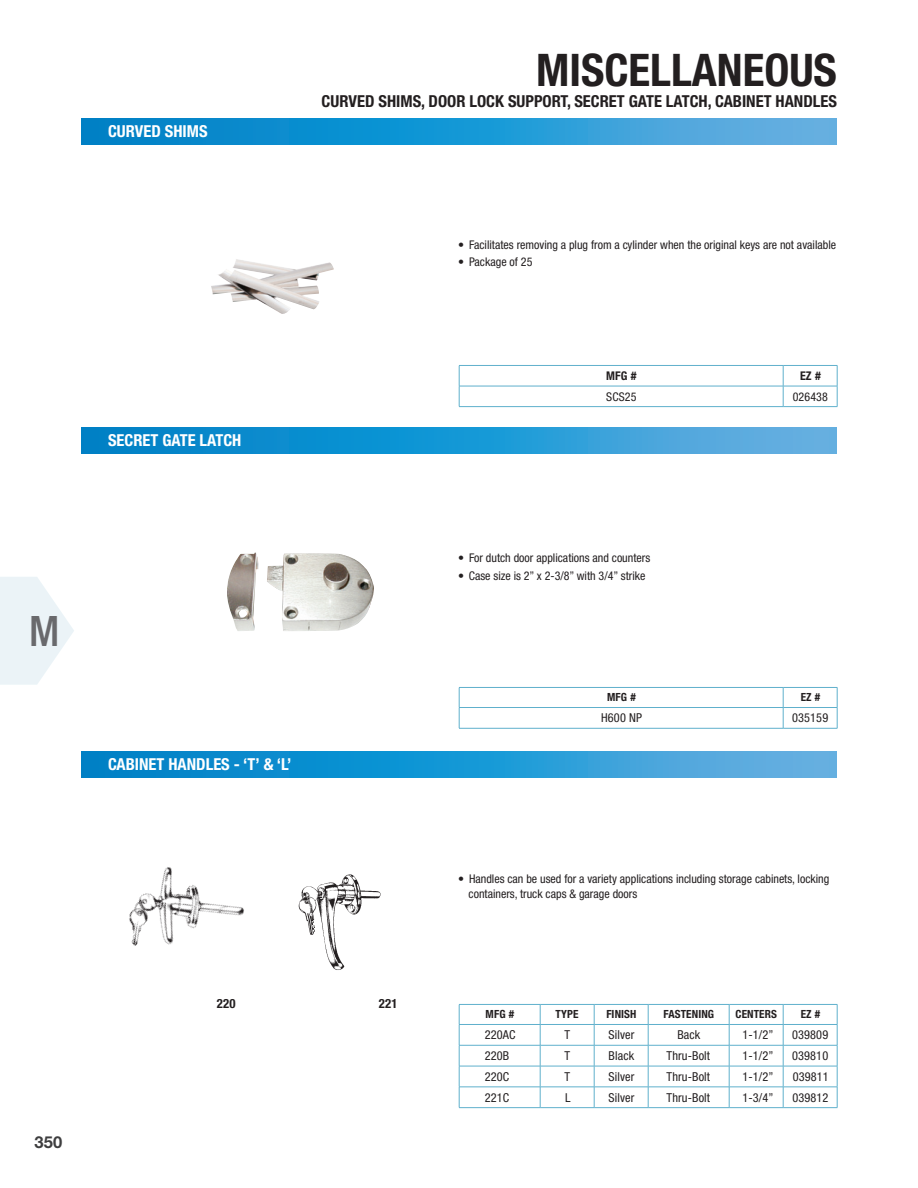
<style>
.page{position:relative;width:918px;height:1188px;background:#fff}
.page>*{position:absolute;margin:0;border:0;box-sizing:border-box;transform-origin:0 0}
.t1{font:700 condensed 45px "Helvetica Neue LT Std";color:#231f20}
.t2{font:500 condensed 42px "Helvetica Neue LT Std";color:#69696c}
.t3{font:700 condensed 16.5px "Helvetica Neue LT Std";color:#231f20}
.t4{font:700 condensed 16.5px "Helvetica Neue LT Std";color:#fff}
.t5{font:700 16.5px "Helvetica Neue LT Std";color:#3e3e3f}
.t6{font:700 condensed 12.75px "Helvetica Neue LT Std";letter-spacing:.01em;color:#231f20}
.t7{font:condensed 12.3px "Helvetica Neue LT Std";letter-spacing:.01em;color:#231f20}
.t8{font:condensed 12px/15px "Helvetica Neue LT Std";color:#231f20}
.t9{font:700 condensed 12px "Helvetica Neue LT Std";color:#231f20}
.t10{font:700 condensed 11.25px "Helvetica Neue LT Std";letter-spacing:.01em;color:#231f20}
</style>
<div class="page">
<hr style="left:459px;top:1066px;width:81px;height:1px;background:#5fb0cc">
<hr style="left:540px;top:1066px;width:54px;height:1px;background:#5fb0cc">
<hr style="left:594px;top:1066px;width:54px;height:1px;background:#5fb0cc">
<hr style="left:648px;top:1066px;width:81px;height:1px;background:#5fb0cc">
<hr style="left:729px;top:1066px;width:54px;height:1px;background:#5fb0cc">
<hr style="left:783px;top:1066px;width:54px;height:1px;background:#5fb0cc">
<hr style="left:459px;top:1087px;width:81px;height:1px;background:#5fb0cc">
<hr style="left:540px;top:1087px;width:54px;height:1px;background:#5fb0cc">
<svg style="left:540px;top:1053px;width:1px;height:54px"></svg>
<hr style="left:594px;top:1087px;width:54px;height:1px;background:#5fb0cc">
<svg style="left:594px;top:1053px;width:1px;height:54px"></svg>
<hr style="left:648px;top:1087px;width:81px;height:1px;background:#5fb0cc">
<svg style="left:648px;top:1053px;width:1px;height:54px"></svg>
<hr style="left:729px;top:1087px;width:54px;height:1px;background:#5fb0cc">
<svg style="left:729px;top:1053px;width:1px;height:54px"></svg>
<hr style="left:783px;top:1087px;width:54px;height:1px;background:#5fb0cc">
<svg style="left:783px;top:1053px;width:1px;height:54px"></svg>
<svg style="left:459px;top:1053px;width:1px;height:54px"></svg>
<svg style="left:837px;top:1053px;width:1px;height:54px"></svg>
<hr style="left:459px;top:1107px;width:81px;height:1px;background:#5fb0cc">
<hr style="left:540px;top:1107px;width:54px;height:1px;background:#5fb0cc">
<hr style="left:594px;top:1107px;width:54px;height:1px;background:#5fb0cc">
<hr style="left:648px;top:1107px;width:81px;height:1px;background:#5fb0cc">
<hr style="left:729px;top:1107px;width:54px;height:1px;background:#5fb0cc">
<hr style="left:783px;top:1107px;width:54px;height:1px;background:#5fb0cc">
<svg style="left:81px;top:119px;width:756px;height:16px;background:#2598d4"></svg>
<img style="left:0;top:135px;width:838px;height:918px">
<h2 class="t2" style="left:29px;top:607px;width:32px">M</h2>
<h3 class="t5" style="left:34px;top:1132px;width:29px">350</h3>
<h3 class="t4" style="left:108px;top:121px;width:101px">CURVED SHIMS</h3>
<h3 class="t4" style="left:108px;top:431px;width:135px">SECRET GATE LATCH</h3>
<h1 class="t1" style="left:536px;top:43px;width:302px">MISCELLANEOUS</h1>
<h3 class="t3" style="left:322px;top:91px;width:517px">CURVED SHIMS, DOOR LOCK SUPPORT, SECRET GATE LATCH, CABINET HANDLES</h3>
<p class="t8" style="left:458px;top:237px;width:379px">• Facilitates removing a plug from a cylinder when the original keys are not available</p>
<p class="t8" style="left:458px;top:254px;width:76px">• Package of 25</p>
<p class="t9" style="left:606px;top:369px;width:32px">MFG #</p>
<p class="t9" style="left:800px;top:369px;width:22px">EZ #</p>
<p class="t8" style="left:606px;top:389px;width:32px">SCS25</p>
<p class="t8" style="left:793px;top:389px;width:37px">026438</p>
<p class="t8" style="left:458px;top:550px;width:194px">• For dutch door applications and counters</p>
<p class="t8" style="left:458px;top:568px;width:189px">• Case size is 2” x 2-3/8” with 3/4” strike</p>
<h3 class="t4" style="left:108px;top:754px;width:185px">CABINET HANDLES - ‘T’ &amp; ‘L’</h3>
<p class="t10" style="left:607px;top:691px;width:30px">MFG #</p>
<p class="t10" style="left:801px;top:691px;width:21px">EZ #</p>
<p class="t7" style="left:601px;top:711px;width:42px">H600 NP</p>
<p class="t7" style="left:792px;top:711px;width:38px">035159</p>
<p class="t8" style="left:469px;top:871px;width:362px;text-indent:-10px">• Handles can be used for a variety applications including storage cabinets, locking containers, truck caps &amp; garage doors</p>
<p class="t6" style="left:217px;top:996px;width:20px">220</p>
<p class="t6" style="left:379px;top:996px;width:20px">221</p>
<p class="t10" style="left:486px;top:1008px;width:30px">MFG #</p>
<p class="t10" style="left:556px;top:1008px;width:24px">TYPE</p>
<p class="t10" style="left:606px;top:1008px;width:32px">FINISH</p>
<p class="t10" style="left:664px;top:1008px;width:52px">FASTENING</p>
<p class="t10" style="left:736px;top:1008px;width:43px">CENTERS</p>
<p class="t10" style="left:801px;top:1008px;width:21px">EZ #</p>
<p class="t7" style="left:485px;top:1028px;width:32px">220AC</p>
<p class="t7" style="left:564px;top:1028px;width:7px">T</p>
<p class="t7" style="left:609px;top:1028px;width:27px">Silver</p>
<p class="t7" style="left:677px;top:1028px;width:24px">Back</p>
<p class="t7" style="left:742px;top:1028px;width:33px">1-1/2”</p>
<p class="t7" style="left:792px;top:1028px;width:38px">039809</p>
<p class="t7" style="left:485px;top:1049px;width:26px">220B</p>
<p class="t7" style="left:564px;top:1049px;width:7px">T</p>
<p class="t7" style="left:609px;top:1049px;width:27px">Black</p>
<p class="t7" style="left:667px;top:1049px;width:45px">Thru-Bolt</p>
<p class="t7" style="left:742px;top:1049px;width:33px">1-1/2”</p>
<p class="t7" style="left:792px;top:1049px;width:38px">039810</p>
<p class="t7" style="left:485px;top:1069px;width:26px">220C</p>
<p class="t7" style="left:564px;top:1069px;width:7px">T</p>
<p class="t7" style="left:609px;top:1069px;width:27px">Silver</p>
<p class="t7" style="left:667px;top:1069px;width:45px">Thru-Bolt</p>
<p class="t7" style="left:742px;top:1069px;width:33px">1-1/2”</p>
<p class="t7" style="left:793px;top:1069px;width:38px">039811</p>
<p class="t7" style="left:485px;top:1090px;width:26px">221C</p>
<p class="t7" style="left:565px;top:1090px;width:7px">L</p>
<p class="t7" style="left:609px;top:1090px;width:27px">Silver</p>
<p class="t7" style="left:667px;top:1090px;width:45px">Thru-Bolt</p>
<p class="t7" style="left:742px;top:1090px;width:33px">1-3/4”</p>
<p class="t7" style="left:792px;top:1090px;width:38px">039812</p>
</div>
